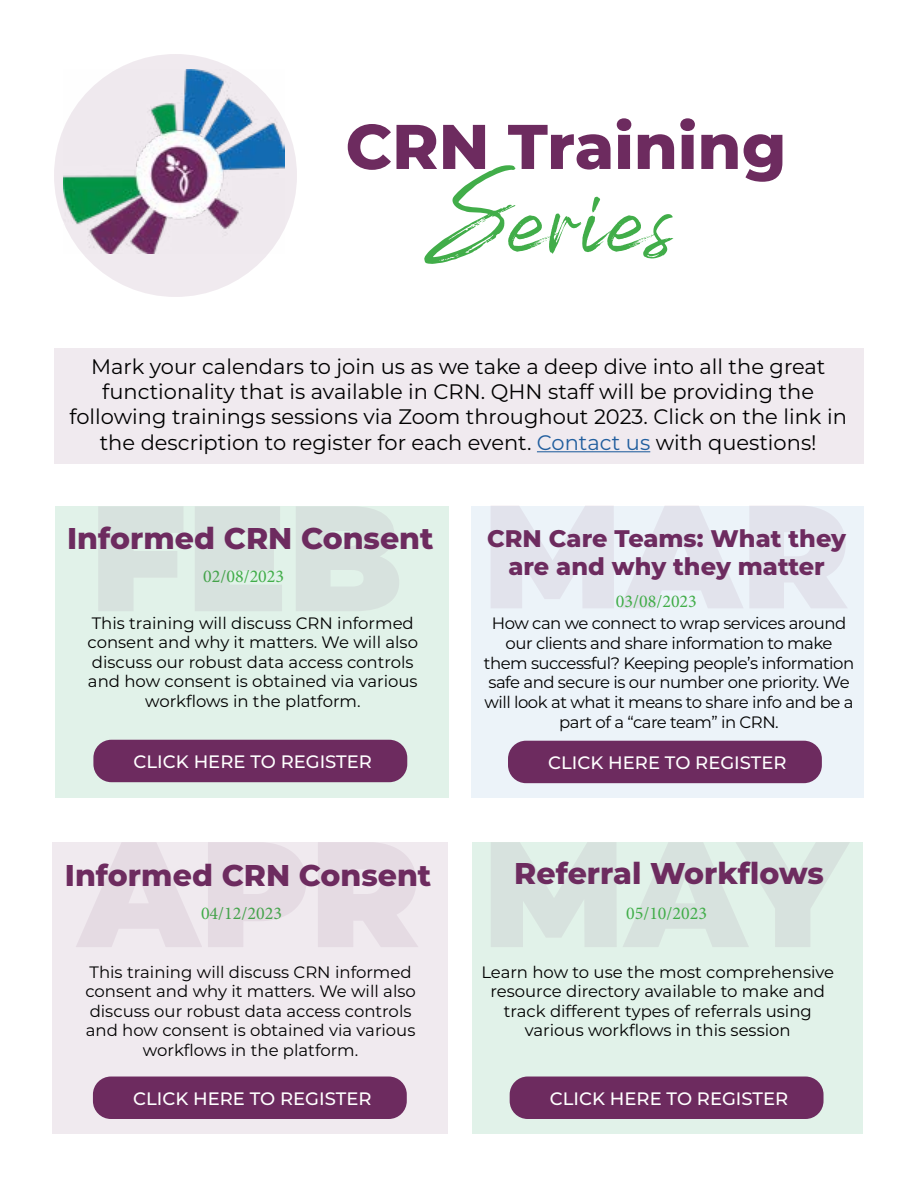
<style>
.page{position:relative;width:918px;height:1188px;background:#fff}
.page>*{position:absolute;margin:0;border:0;box-sizing:border-box;transform-origin:0 0}
.t1{font:900 150px "Montserrat";color:#6d2b5f}
.t2{font:900 147px "Montserrat";color:#6d2b5f}
.t3{font:112.5px "Brightside";color:#41ad49}
.t4{font:800 63px "Montserrat";color:#6d2b5f}
.t5{font:800 30px "Montserrat";color:#6d2b5f}
.t6{font:800 24px/28.5px "Montserrat";color:#6d2b5f;text-align:center}
.t7{font:21px/25.2px "Montserrat";color:#000;text-align:center}
.t8{font:500 18px "Montserrat";color:#fff}
.t9{font:18px "Minion Pro";color:#41ad49}
.t10{font:16.5px/19.5px "Montserrat";color:#000;text-align:center}
.t11{font:16.5px/19.8px "Montserrat";letter-spacing:-.03em;color:#000;text-align:center}
.s1{color:#215e9e}
</style>
<div class="page">
<div style="left:54px;top:348px;width:810px;height:115px;background:#f0eaef"></div>
<div style="left:54px;top:54px;width:243px;height:243px;background:#f0eaef;border-radius:50%"></div>
<img style="left:63px;top:69px;width:222px;height:185px">
<hr style="left:537px;top:451px;width:113px;height:1px;background:#215e9e">
<div style="left:55px;top:506px;width:393px;height:291px;background:#e1f2e9"></div>
<div style="left:52px;top:843px;width:396px;height:291px;background:#f0eaef"></div>
<div style="left:471px;top:506px;width:393px;height:291px;background:#ecf3f9"></div>
<div style="left:473px;top:843px;width:390px;height:291px;background:#e1f2e9"></div>
<div style="left:93px;top:740px;width:314px;height:42px;background:#6d2b5f;border-radius:18px"></div>
<div style="left:508px;top:741px;width:314px;height:42px;background:#6d2b5f;border-radius:18px"></div>
<div style="left:93px;top:1077px;width:314px;height:42px;background:#6d2b5f;border-radius:18px"></div>
<div style="left:510px;top:1077px;width:314px;height:42px;background:#6d2b5f;border-radius:18px"></div>
<h3 class="t4" style="left:346px;top:100px;width:442px">CRN Training</h3>
<h3 class="t3" style="left:424px;top:147px;width:254px">Series</h3>
<p class="t7" style="left:70px;top:353px;width:779px">Mark your calendars to join us as we take a deep dive into all the great functionality that is available in CRN. QHN staff will be providing the following trainings sessions via Zoom throughout 2023. Click on the link in the description to register for each event. <span class="s1">Contact us</span> with questions!</p>
<h1 class="t1" style="left:90px;top:445px;width:315px">FEB</h1>
<h3 class="t5" style="left:67px;top:516px;width:368px">Informed CRN Consent</h3>
<p class="t9" style="left:203px;top:564px;width:83px">02/08/2023</p>
<h2 class="t2" style="left:482px;top:446px;width:370px">MAR</h2>
<h3 class="t6" style="left:487px;top:523px;width:360px">CRN Care Teams: What they are and why they matter</h3>
<p class="t9" style="left:616px;top:590px;width:83px">03/08/2023</p>
<p class="t10" style="left:88px;top:613px;width:332px">This training will discuss CRN informed consent and why it matters. We will also discuss our robust data access controls and how consent is obtained via various workflows in the platform.</p>
<p class="t11" style="left:484px;top:613px;width:372px">How can we connect to wrap services around our clients and share information to make them successful? Keeping people’s information safe and secure is our number one priority. We will look at what it means to share info and be a part of a “care team” in CRN.</p>
<p class="t8" style="left:134px;top:749px;width:240px">CLICK HERE TO REGISTER</p>
<p class="t8" style="left:548px;top:750px;width:240px">CLICK HERE TO REGISTER</p>
<h1 class="t1" style="left:79px;top:781px;width:769px">APR MAY</h1>
<h3 class="t5" style="left:514px;top:851px;width:311px">Referral Workflows</h3>
<p class="t9" style="left:626px;top:901px;width:83px">05/10/2023</p>
<h3 class="t5" style="left:65px;top:854px;width:368px">Informed CRN Consent</h3>
<p class="t9" style="left:201px;top:901px;width:83px">04/12/2023</p>
<p class="t10" style="left:85px;top:961px;width:332px">This training will discuss CRN informed consent and why it matters. We will also discuss our robust data access controls and how consent is obtained via various workflows in the platform.</p>
<p class="t8" style="left:133px;top:1086px;width:240px">CLICK HERE TO REGISTER</p>
<p class="t10" style="left:481px;top:961px;width:354px">Learn how to use the most comprehensive resource directory available to make and track different types of referrals using various workflows in this session</p>
<p class="t8" style="left:550px;top:1086px;width:240px">CLICK HERE TO REGISTER</p>
</div>
